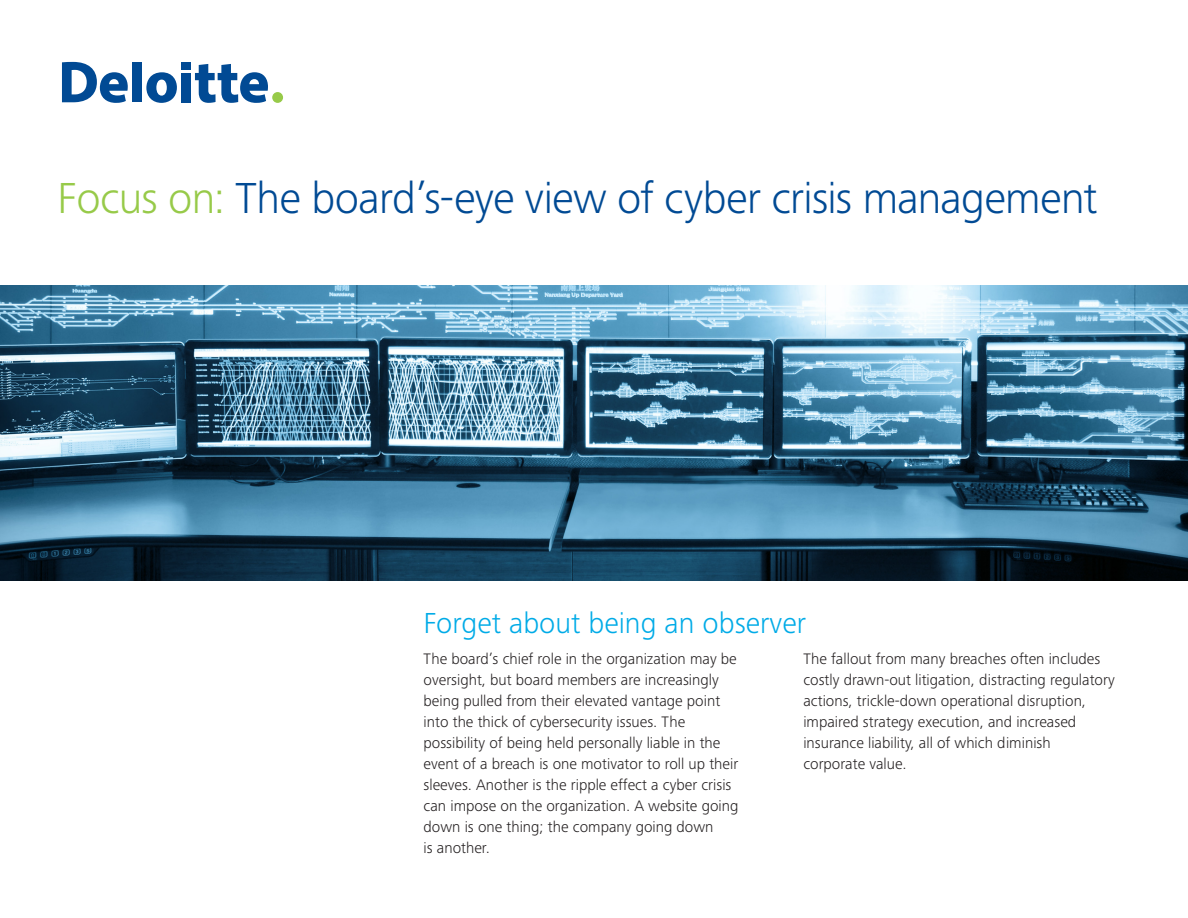
<style>
.page{position:relative;width:1188px;height:918px;background:#fff}
.page>*{position:absolute;margin:0;border:0;box-sizing:border-box;transform-origin:0 0}
.Cover_heading__30-35{font:300 45px "Frutiger Next Pro";letter-spacing:-.015em;color:#014a94}
.Subhead_Blue{font:300 30px "Frutiger Next Pro";color:#00abe7}
.Body_copy__8_5_12pt{font:300 15.75px/21px "Frutiger Next Pro";color:#231f20}
.s1{color:#97ca49}
</style>
<div class="page">
<img style="left:0;top:286px;width:1188px;height:294px">
<div style="left:132px;top:63px;width:10px;height:39px;background:#014a94"></div>
<svg style="left:146px;top:72px;width:31px;height:31px"></svg>
<div style="left:181px;top:73px;width:10px;height:29px;background:#014a94"></div>
<div style="left:181px;top:63px;width:10px;height:7px;background:#014a94"></div>
<svg style="left:195px;top:64px;width:73px;height:39px"></svg>
<div style="left:272px;top:92px;width:11px;height:11px;background:#97ca49;border-radius:50%"></div>
<svg style="left:62px;top:62px;width:66px;height:41px"></svg>
<p class="Cover_heading__30-35" style="left:57px;top:172px;width:1042px"><span class="s1">Focus on:</span> The board’s-eye view of cyber crisis management</p>
<p class="Subhead_Blue" style="left:424px;top:605px;width:384px">Forget about being an observer</p>
<p class="Body_copy__8_5_12pt" style="left:803px;top:648px;width:313px">The fallout from many breaches often includes costly drawn-out litigation, distracting regulatory actions, trickle-down operational disruption, impaired strategy execution, and increased insurance liability, all of which diminish corporate value.</p>
<p class="Body_copy__8_5_12pt" style="left:424px;top:648px;width:316px">The board’s chief role in the organization may be oversight, but board members are increasingly being pulled from their elevated vantage point into the thick of cybersecurity issues. The possibility of being held personally liable in the event of a breach is one motivator to roll up their sleeves. Another is the ripple effect a cyber crisis can impose on the organization. A website going down is one thing; the company going down<br>is another.</p>
</div>
